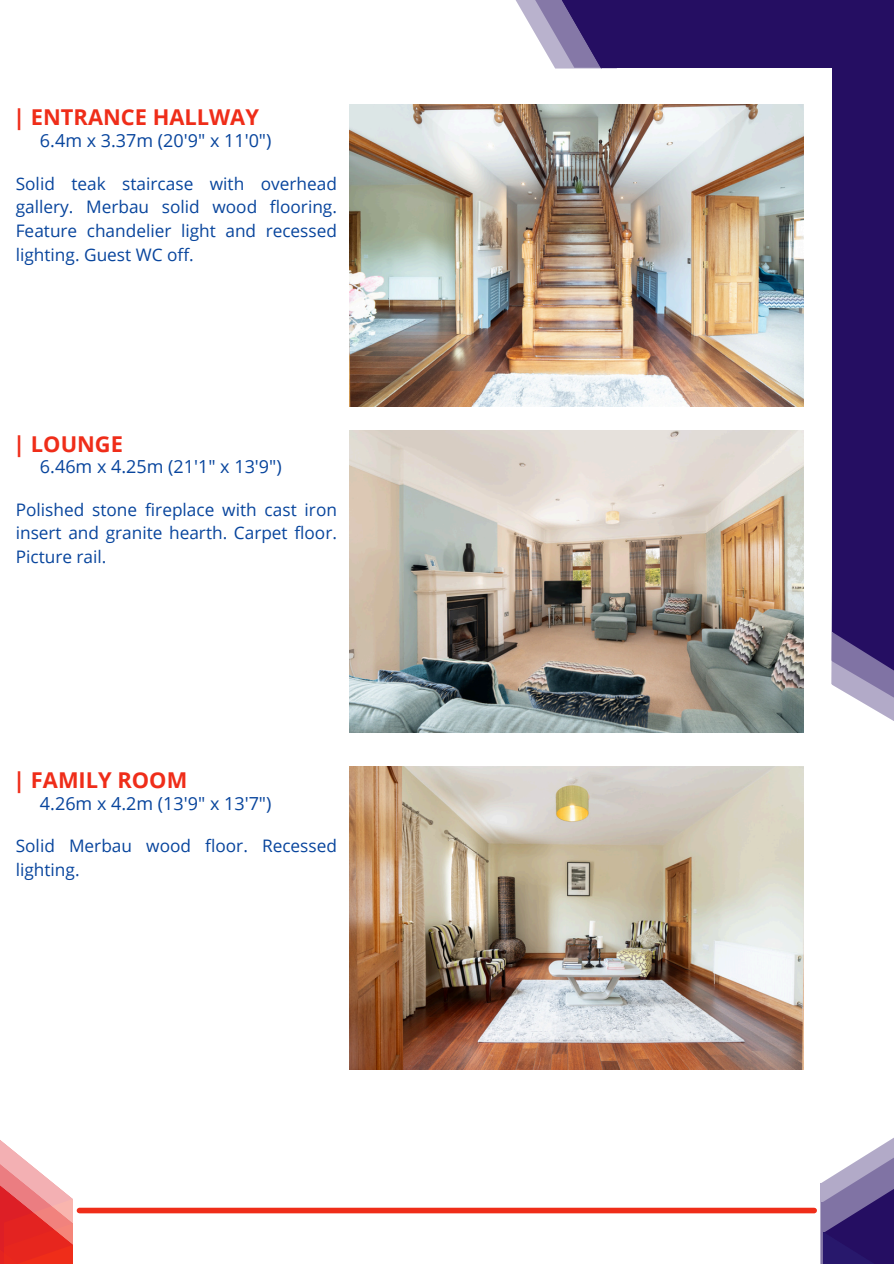
<style>
.page{position:relative;width:894px;height:1264px;background:#fff}
.page>*{position:absolute;margin:0;border:0;box-sizing:border-box;transform-origin:0 0}
.t1{font:700 21.9px "Open Sans";color:#ef2d19}
.t2{font:18px "Open Sans";color:#08459d}
.t3{font:17.25px/23.7px "Open Sans";color:#08459d;text-align:justify}
</style>
<div class="page">
<svg style="left:515px;top:0;width:13px;height:21px"></svg>
<svg style="left:528px;top:0;width:27px;height:68px;fill:#b9b2cd"></svg>
<div style="left:602px;top:0;width:291px;height:68px;background:#250e62"></div>
<svg style="left:831px;top:585px;width:62px;height:136px"></svg>
<div style="left:832px;top:0;width:61px;height:631px;background:#250e62"></div>
<svg style="left:832px;top:631px;width:61px;height:60px;background:#6c5d95"></svg>
<svg style="left:555px;top:0;width:62px;height:69px"></svg>
<div style="left:821px;top:1202px;width:71px;height:61px;background:#28186c"></div>
<svg style="left:820px;top:1138px;width:73px;height:116px"></svg>
<svg style="left:0;top:1140px;width:73px;height:123px"></svg>
<div style="left:79px;top:1207px;width:735px;height:6px;background:#ef2d19"></div>
<img style="left:349px;top:104px;width:454px;height:302px">
<img style="left:349px;top:430px;width:454px;height:302px">
<img style="left:349px;top:766px;width:454px;height:303px">
<h1 class="t1" style="left:13px;top:102px;width:247px">| ENTRANCE HALLWAY</h1>
<p class="t2" style="left:40px;top:128px;width:233px">6.4m x 3.37m (20'9" x 11'0")</p>
<p class="t3" style="left:16px;top:171px;width:323px">Solid teak staircase with overhead gallery. Merbau solid wood flooring.<br>Feature chandelier light and recessed lighting. Guest WC off.</p>
<h1 class="t1" style="left:13px;top:428px;width:111px">| LOUNGE</h1>
<p class="t2" style="left:40px;top:454px;width:243px">6.46m x 4.25m (21'1" x 13'9")</p>
<p class="t3" style="left:16px;top:497px;width:323px">Polished stone fireplace with cast iron insert and granite hearth. Carpet floor.<br>Picture rail.</p>
<h1 class="t1" style="left:13px;top:764px;width:175px">| FAMILY ROOM</h1>
<p class="t2" style="left:40px;top:790px;width:233px">4.26m x 4.2m (13'9" x 13'7")</p>
<p class="t3" style="left:16px;top:833px;width:323px">Solid Merbau wood floor. Recessed lighting.</p>
</div>
